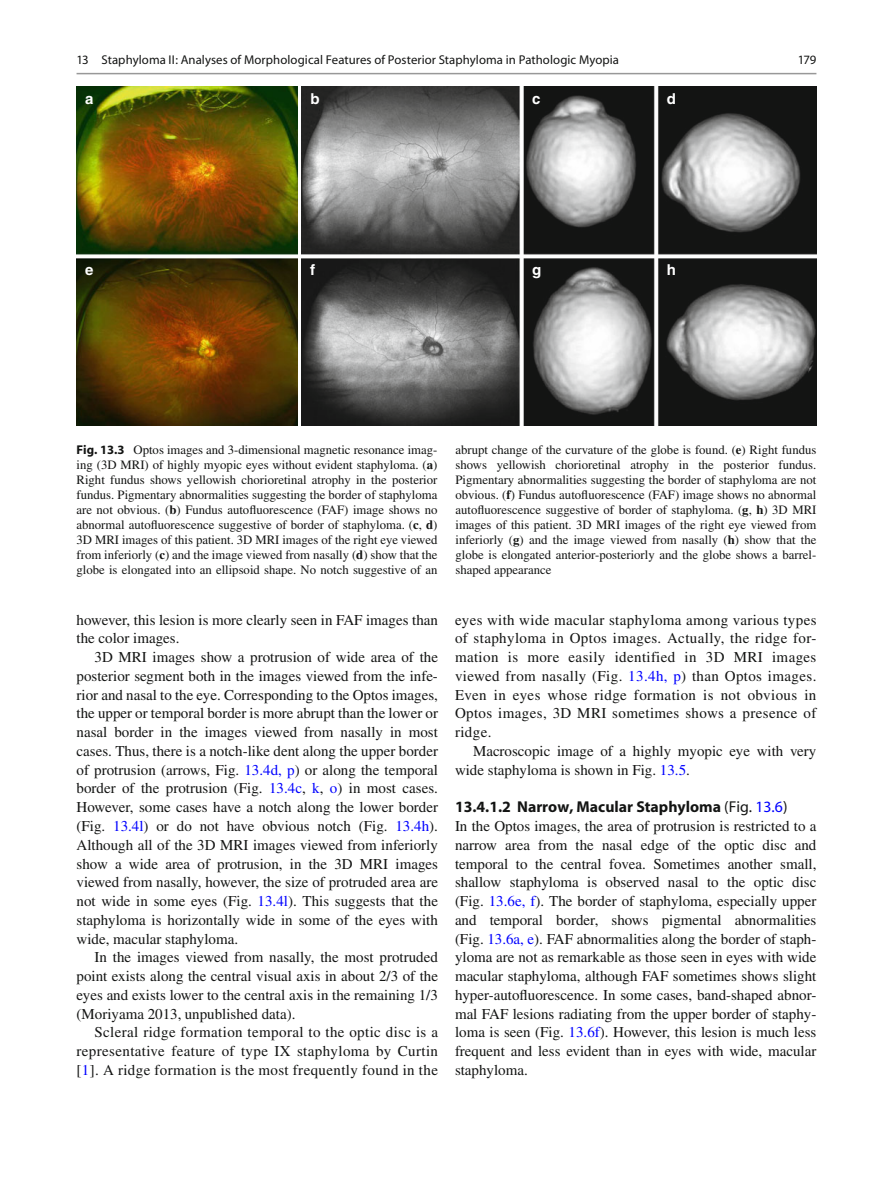
<style>
.page{position:relative;width:893px;height:1187px;background:#fff}
.page>*{position:absolute;margin:0;border:0;box-sizing:border-box;transform-origin:0 0}
.t1{font:700 15.75px "Myriad";color:#131413}
.t2{font:15px/18.8px "Times";color:#131413;text-align:justify}
.t3{font:700 15px "Helvetica";color:#fff}
.t4{font:12.75px/15px "Times";color:#131413;text-align:justify}
.t5{font:12.75px "Myriad";letter-spacing:.005em;color:#131413}
.s1{font-family:"Myriad";font-weight:700}
.s2{font-weight:700}
.s3{color:#00f}
.s4{font-weight:400}
.s5{font-weight:400;color:#00f}
</style>
<div class="page">
<img style="left:77px;top:87px;width:221px;height:338px">
<img style="left:302px;top:87px;width:515px;height:338px">
<hr style="left:77px;top:73px;width:739px;height:1px;background:#989898">
<p class="t5" style="left:77px;top:55px;width:544px">13 Staphyloma II: Analyses of Morphological Features of Posterior Staphyloma in Pathologic Myopia</p>
<p class="t3" style="left:85px;top:93px;width:10px">a</p>
<p class="t3" style="left:310px;top:93px;width:11px">b</p>
<p class="t3" style="left:532px;top:93px;width:10px">c</p>
<p class="t3" style="left:667px;top:93px;width:11px">d</p>
<p class="t3" style="left:85px;top:264px;width:10px">e</p>
<p class="t3" style="left:310px;top:264px;width:6px">f</p>
<p class="t3" style="left:532px;top:264px;width:11px">g</p>
<p class="t3" style="left:667px;top:264px;width:11px">h</p>
<p class="t5" style="left:798px;top:55px;width:20px">179</p>
<p class="t4" style="left:77px;top:443px;width:362px"><span class="s1">Fig. 13.3</span> Optos images and 3-dimensional magnetic resonance imag&shy;ing (3D MRI) of highly myopic eyes without evident staphyloma. ( <span class="s2">a</span> )<br>Right fundus shows yellowish chorioretinal atrophy in the posterior fundus. Pigmentary abnormalities suggesting the border of staphyloma are not obvious. ( <span class="s2">b</span> ) Fundus autofluorescence (FAF) image shows no abnormal autofluorescence suggestive of border of staphyloma. ( <span class="s2">c</span> , <span class="s2">d</span> )<br>3D MRI images of this patient. 3D MRI images of the right eye viewed from inferiorly ( <span class="s2">c</span> ) and the image viewed from nasally ( <span class="s2">d</span> ) show that the globe is elongated into an ellipsoid shape. No notch suggestive of an</p>
<p class="t4" style="left:455px;top:443px;width:362px">abrupt change of the curvature of the globe is found. ( <span class="s2">e</span> ) Right fundus shows yellowish chorioretinal atrophy in the posterior fundus.<br>Pigmentary abnormalities suggesting the border of staphyloma are not obvious. ( <span class="s2">f</span> ) Fundus autofluorescence (FAF) image shows no abnormal autofluorescence suggestive of border of staphyloma. ( <span class="s2">g</span> , <span class="s2">h</span> ) 3D MRI images of this patient. 3D MRI images of the right eye viewed from inferiorly ( <span class="s2">g</span> ) and the image viewed from nasally ( <span class="s2">h</span> ) show that the globe is elongated anterior-posteriorly and the globe shows a barrel&shy;shaped appearance</p>
<p class="t2" style="left:77px;top:611px;width:363px">however, this lesion is more clearly seen in FAF images than the color images.</p>
<p class="t2" style="left:77px;top:649px;width:363px;text-indent:18px">3D MRI images show a protrusion of wide area of the posterior segment both in the images viewed from the infe&shy;rior and nasal to the eye. Corresponding to the Optos images, the upper or temporal border is more abrupt than the lower or nasal border in the images viewed from nasally in most cases. Thus, there is a notch-like dent along the upper border of protrusion (arrows, Fig. <span class="s3">13.4d, p</span> ) or along the temporal border of the protrusion (Fig. <span class="s3">13.4c</span> , <span class="s3">k</span> , <span class="s3">o</span> ) in most cases.<br>However, some cases have a notch along the lower border (Fig. <span class="s3">13.4l</span> ) or do not have obvious notch (Fig. <span class="s3">13.4h</span> ).<br>Although all of the 3D MRI images viewed from inferiorly show a wide area of protrusion, in the 3D MRI images viewed from nasally, however, the size of protruded area are not wide in some eyes (Fig. <span class="s3">13.4l</span> ). This suggests that the staphyloma is horizontally wide in some of the eyes with wide, macular staphyloma.</p>
<p class="t2" style="left:77px;top:949px;width:363px;text-indent:18px">In the images viewed from nasally, the most protruded point exists along the central visual axis in about 2/3 of the eyes and exists lower to the central axis in the remaining 1/3 (Moriyama 2013, unpublished data ).</p>
<p class="t2" style="left:77px;top:1024px;width:363px;text-indent:18px">Scleral ridge formation temporal to the optic disc is a representative feature of type IX staphyloma by Curtin [ <span class="s3">1</span> ]. A ridge formation is the most frequently found in the</p>
<p class="t2" style="left:455px;top:611px;width:363px">eyes with wide macular staphyloma among various types of staphyloma in Optos images. Actually, the ridge for&shy;mation is more easily identified in 3D MRI images viewed from nasally (Fig. <span class="s3">13.4h, p</span> ) than Optos images.<br>Even in eyes whose ridge formation is not obvious in Optos images, 3D MRI sometimes shows a presence of ridge.</p>
<p class="t2" style="left:455px;top:743px;width:363px;text-indent:18px">Macroscopic image of a highly myopic eye with very wide staphyloma is shown in Fig. <span class="s3">13.5</span> .</p>
<p class="t1" style="left:455px;top:801px;width:334px">13.4.1.2 Narrow, Macular Staphyloma <span class="s4">(Fig.</span> <span class="s5">13.6</span> <span class="s4">)</span></p>
<p class="t2" style="left:455px;top:818px;width:363px">In the Optos images, the area of protrusion is restricted to a narrow area from the nasal edge of the optic disc and temporal to the central fovea. Sometimes another small, shallow staphyloma is observed nasal to the optic disc (Fig. <span class="s3">13.6e, f</span> ). The border of staphyloma, especially upper and temporal border, shows pigmental abnormalities (Fig. <span class="s3">13.6a, e</span> ). FAF abnormalities along the border of staph&shy;yloma are not as remarkable as those seen in eyes with wide macular staphyloma, although FAF sometimes shows slight hyper- autofluorescence. In some cases, band-shaped abnor&shy;mal FAF lesions radiating from the upper border of staphy&shy;loma is seen (Fig. <span class="s3">13.6f</span> ). However, this lesion is much less frequent and less evident than in eyes with wide, macular staphyloma.</p>
</div>
